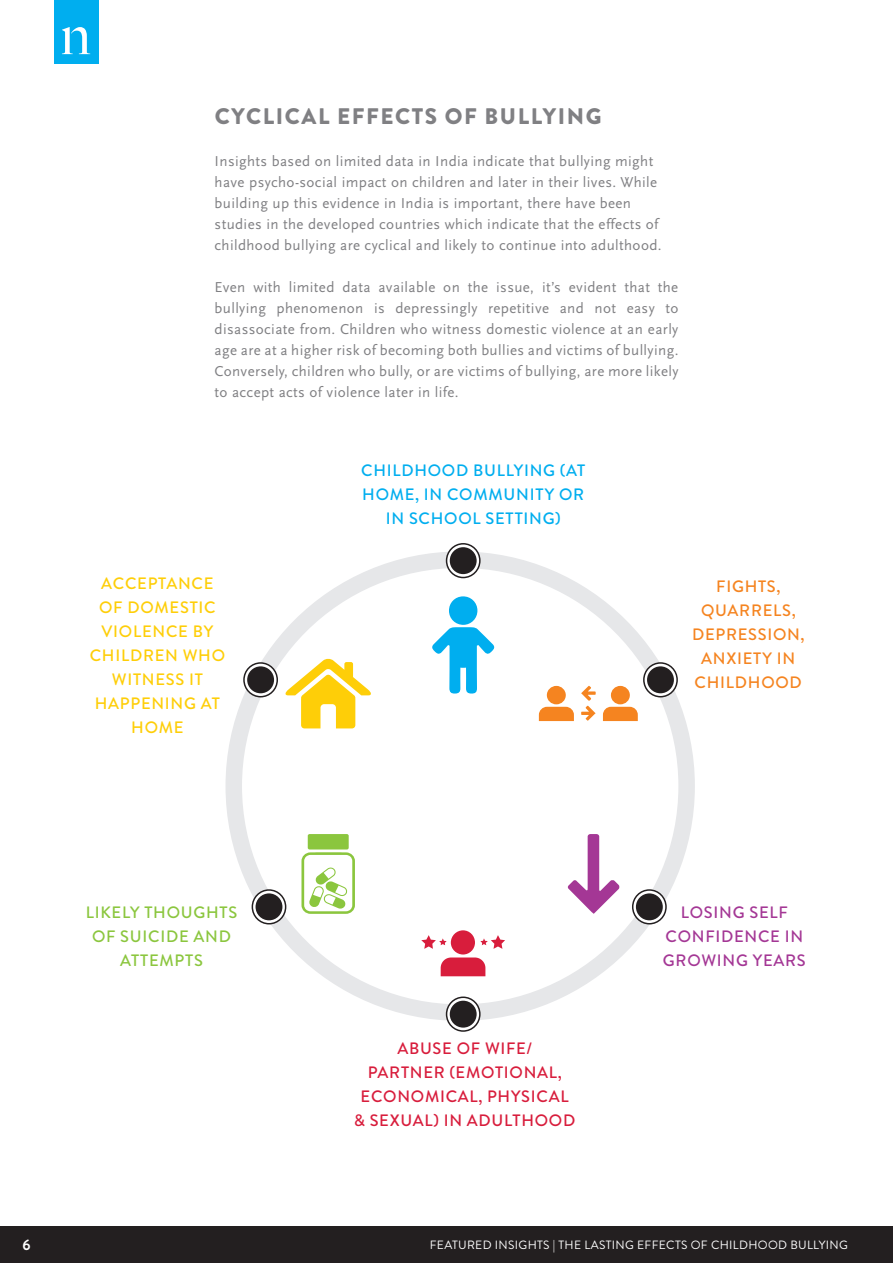
<style>
.page{position:relative;width:893px;height:1263px;background:#fff}
.page>*{position:absolute;margin:0;border:0;box-sizing:border-box;transform-origin:0 0}
.Intro_text{font:900 22.5px "Brandon Grotesque";letter-spacing:.07em;color:#808083}
.t1{font:500 16.5px/24px "Brandon Grotesque";letter-spacing:.045em;color:#d81d3c;text-align:center}
.t2{font:500 16.5px/24px "Brandon Grotesque";letter-spacing:.045em;color:#fece08;text-align:center}
.t3{font:500 16.5px/24px "Brandon Grotesque";letter-spacing:.045em;color:#00aeef;text-align:center}
.t4{font:500 16.5px/24px "Brandon Grotesque";letter-spacing:.045em;color:#f58420;text-align:center}
.t5{font:500 16.5px/24px "Brandon Grotesque";letter-spacing:.045em;color:#a43795;text-align:center}
.t6{font:500 16.5px/24px "Brandon Grotesque";letter-spacing:.045em;color:#8bc63e;text-align:center}
.Body_copy{font:15px/21px "Scala Sans OT";letter-spacing:.025em;color:#808083;text-align:justify}
.Intro_text-2{font:15px/21px "Scala Sans OT";letter-spacing:.025em;color:#808083}
.t7{font:700 15px "Brandon Grotesque";color:#fff}
.t8{font:12px "Brandon Grotesque";letter-spacing:.025em;color:#fff}
</style>
<div class="page">
<div style="left:0;top:1227px;width:893px;height:36px;background:#231f20"></div>
<div style="left:54px;top:0;width:44px;height:63px;background:#00aeef"></div>
<svg style="left:62px;top:27px;width:28px;height:27px"></svg>
<div style="left:225px;top:551px;width:470px;height:470px;border:16px solid #e6e7e9;border-radius:50%"></div>
<div style="left:449px;top:596px;width:29px;height:29px;background:#00aeef;border-radius:50%"></div>
<svg style="left:432px;top:627px;width:63px;height:67px"></svg>
<svg style="left:567px;top:834px;width:53px;height:80px"></svg>
<div style="left:451px;top:930px;width:24px;height:24px;background:#d81d3c;border-radius:50%"></div>
<svg style="left:441px;top:957px;width:44px;height:19px"></svg>
<svg style="left:480px;top:935px;width:25px;height:14px"></svg>
<svg style="left:421px;top:935px;width:26px;height:14px"></svg>
<svg style="left:285px;top:658px;width:86px;height:70px"></svg>
<svg style="left:447px;top:544px;width:33px;height:33px"></svg>
<div style="left:446px;top:543px;width:35px;height:35px;border:2px solid #231f20;border-radius:50%"></div>
<div style="left:450px;top:547px;width:27px;height:27px;background:#231f20;border-radius:50%"></div>
<svg style="left:644px;top:663px;width:33px;height:34px"></svg>
<div style="left:643px;top:662px;width:35px;height:35px;border:2px solid #231f20;border-radius:50%"></div>
<div style="left:647px;top:666px;width:27px;height:27px;background:#231f20;border-radius:50%"></div>
<svg style="left:244px;top:663px;width:33px;height:34px"></svg>
<div style="left:243px;top:662px;width:35px;height:35px;border:2px solid #231f20;border-radius:50%"></div>
<div style="left:247px;top:666px;width:27px;height:27px;background:#231f20;border-radius:50%"></div>
<svg style="left:633px;top:890px;width:33px;height:34px"></svg>
<div style="left:632px;top:889px;width:35px;height:35px;border:2px solid #231f20;border-radius:50%"></div>
<div style="left:636px;top:893px;width:27px;height:27px;background:#231f20;border-radius:50%"></div>
<svg style="left:252px;top:890px;width:34px;height:34px"></svg>
<div style="left:252px;top:889px;width:34px;height:35px;border:2px solid #231f20;border-radius:50%"></div>
<div style="left:256px;top:893px;width:26px;height:27px;background:#231f20;border-radius:50%"></div>
<svg style="left:447px;top:997px;width:33px;height:34px"></svg>
<div style="left:446px;top:996px;width:35px;height:36px;border:2px solid #231f20;border-radius:50%"></div>
<div style="left:450px;top:1001px;width:27px;height:26px;background:#231f20;border-radius:50%"></div>
<div style="left:308px;top:834px;width:41px;height:15px;background:#8bc63e;border-radius:2px"></div>
<svg style="left:301px;top:852px;width:54px;height:62px"></svg>
<svg style="left:581px;top:686px;width:15px;height:35px"></svg>
<div style="left:547px;top:686px;width:19px;height:18px;background:#f58420;border-radius:50%"></div>
<svg style="left:539px;top:707px;width:35px;height:14px"></svg>
<div style="left:611px;top:686px;width:19px;height:18px;background:#f58420;border-radius:50%"></div>
<svg style="left:603px;top:707px;width:35px;height:14px"></svg>
<p class="Intro_text" style="left:215px;top:100px;width:388px">CYCLICAL EFFECTS OF BULLYING</p>
<p class="Intro_text-2" style="left:215px;top:151px;width:448px">Insights based on limited data in India indicate that bullying might have psycho-social impact on children and later in their lives. While building up this evidence in India is important, there have been studies in the developed countries which indicate that the effects of childhood bullying are cyclical and likely to continue into adulthood.</p>
<p class="Body_copy" style="left:215px;top:277px;width:465px">Even with limited data available on the issue, it’s evident that the bullying phenomenon is depressingly repetitive and not easy to disassociate from. Children who witness domestic violence at an early age are at a higher risk of becoming both bullies and victims of bullying.<br>Conversely, children who bully, or are victims of bullying, are more likely to accept acts of violence later in life.</p>
<p class="t2" style="left:90px;top:572px;width:137px">ACCEPTANCE<br>OF DOMESTIC<br>VIOLENCE BY<br>CHILDREN WHO<br>WITNESS IT<br>HAPPENING AT<br>HOME</p>
<p class="t6" style="left:86px;top:901px;width:153px">LIKELY THOUGHTS<br>OF SUICIDE AND<br>ATTEMPTS</p>
<p class="t3" style="left:361px;top:459px;width:226px">CHILDHOOD BULLYING (AT<br>HOME, IN COMMUNITY OR<br>IN SCHOOL SETTING)</p>
<p class="t4" style="left:692px;top:575px;width:114px">FIGHTS,<br>QUARRELS,<br>DEPRESSION,<br>ANXIETY IN<br>CHILDHOOD</p>
<p class="t1" style="left:354px;top:1037px;width:223px">ABUSE OF WIFE/<br>PARTNER (EMOTIONAL,<br>ECONOMICAL, PHYSICAL &amp; SEXUAL) IN ADULTHOOD</p>
<p class="t5" style="left:665px;top:901px;width:139px">LOSING SELF<br>CONFIDENCE IN</p>
<p class="t5" style="left:663px;top:949px;width:144px">GROWING YEARS</p>
<p class="t7" style="left:22px;top:1234px;width:10px">6</p>
<p class="t8" style="left:430px;top:1237px;width:420px">FEATURED INSIGHTS | THE LASTING EFFECTS OF CHILDHOOD BULLYING</p>
</div>
